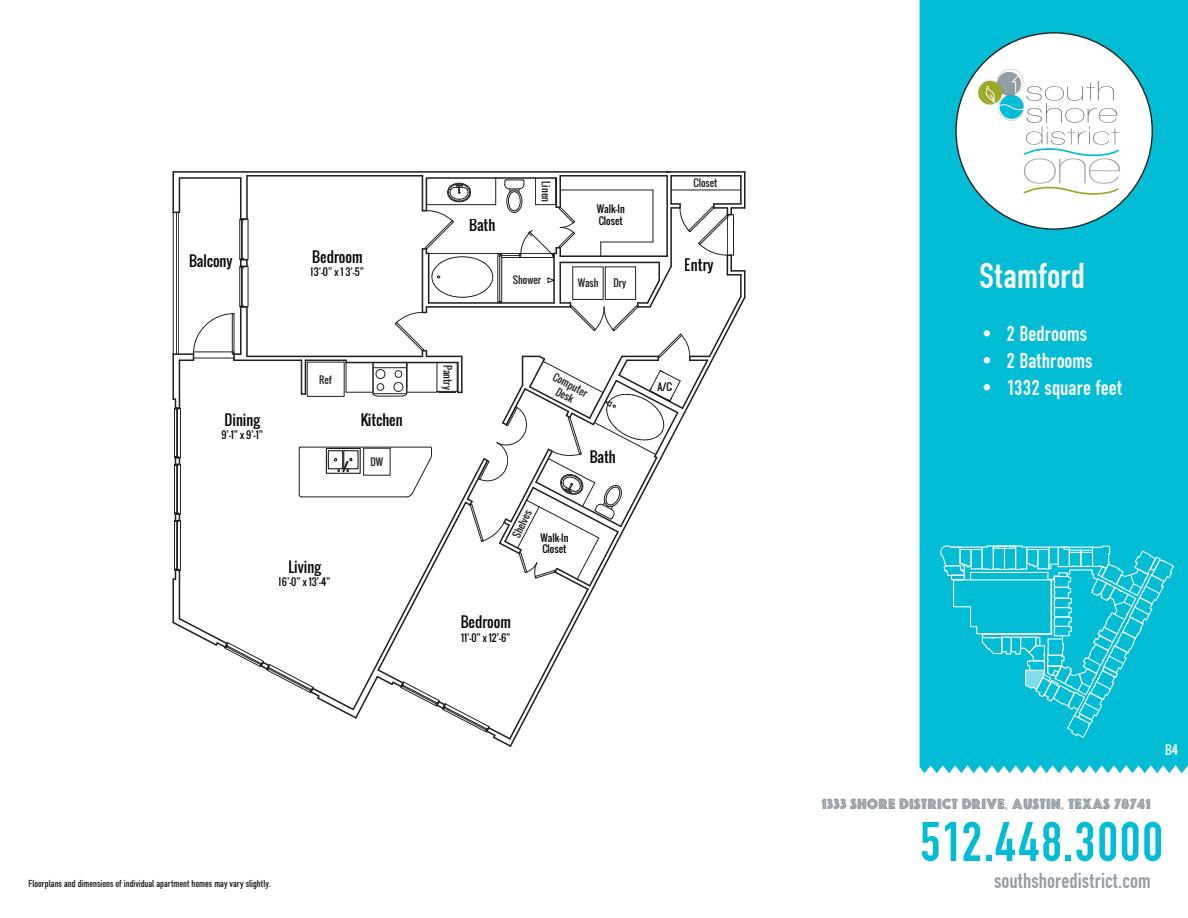
<style>
.page{position:relative;width:1188px;height:918px;background:#fff}
.page>*{position:absolute;margin:0;border:0;box-sizing:border-box;transform-origin:0 0}
.t1{font:58.5px "Fette Eng D";color:#00bdd5}
.t2{font:37.5px "Fette Eng D";letter-spacing:.005em;color:#fff}
.t3{font:22.5px "Fette Eng D";color:#fff}
.t4{font:22.5px "Fette Eng D";color:#939ca2}
.t5{font:14.7px "Cg Phosphor";color:#939ca2}
.t6{font:14.25px "Oswald";color:#050504}
.t7{font:12px "Oswald";color:#fff}
.t8{font:10.5px "Fette Eng D";color:#231f20}
.t9{font:9.75px/11.7px "Oswald";color:#050504}
.t10{font:9.75px/11.7px "Oswald";color:#231f20;text-align:center}
</style>
<div class="page">
<hr style="left:744px;top:172px;width:2px;height:36px;background:#231f20">
<hr style="left:671px;top:175px;width:70px;height:2px;background:#231f20">
<hr style="left:740px;top:176px;width:2px;height:28px;background:#231f20">
<hr style="left:173px;top:171px;width:497px;height:2px;background:#231f20">
<hr style="left:247px;top:175px;width:175px;height:2px;background:#231f20">
<hr style="left:246px;top:176px;width:2px;height:43px;background:#231f20">
<hr style="left:172px;top:172px;width:2px;height:40px;background:#231f20">
<hr style="left:667px;top:171px;width:78px;height:2px;background:#231f20">
<hr style="left:744px;top:271px;width:2px;height:26px;background:#231f20">
<hr style="left:422px;top:176px;width:1px;height:35px;background:#231f20">
<hr style="left:560px;top:175px;width:107px;height:2px;background:#231f20">
<hr style="left:559px;top:176px;width:2px;height:31px;background:#231f20">
<hr style="left:670px;top:176px;width:2px;height:28px;background:#231f20">
<hr style="left:666px;top:176px;width:2px;height:80px;background:#231f20">
<svg style="left:172px;top:177px;width:573px;height:570px"></svg>
<div style="left:920px;top:0;width:268px;height:773px;background:#00bdd5"></div>
<div style="left:956px;top:33px;width:196px;height:196px;background:#fff;border-radius:50%"></div>
<svg style="left:939px;top:545px;width:236px;height:194px"></svg>
<svg style="left:978px;top:81px;width:24px;height:24px"></svg>
<svg style="left:981px;top:69px;width:139px;height:127px"></svg>
<p class="t6" style="left:189px;top:250px;width:45px">Balcony</p>
<h3 class="t6" style="left:312px;top:246px;width:52px">Bedroom</h3>
<p class="t9" style="left:311px;top:266px;width:55px">13’-0” x 1 3’-5”</p>
<h3 class="t6" style="left:225px;top:409px;width:37px">Dining</h3>
<p class="t9" style="left:221px;top:429px;width:43px">9’-1” x 9’-1”</p>
<p class="t10" style="left:319px;top:374px;width:14px">Ref</p>
<h3 class="t6" style="left:360px;top:409px;width:44px">Kitchen</h3>
<p class="t10" style="left:370px;top:456px;width:14px">DW</p>
<h3 class="t6" style="left:289px;top:556px;width:34px">Living</h3>
<p class="t9" style="left:279px;top:576px;width:53px">16’-0” x 13’-4”</p>
<h3 class="t6" style="left:469px;top:215px;width:28px">Bath</h3>
<p class="t10" style="left:552px;top:181px;width:22px;rotate:90deg">Linen</p>
<p class="t10" style="left:513px;top:274px;width:30px">Shower</p>
<p class="t9" style="left:597px;top:203px;width:29px">Walk-In<br>Closet</p>
<p class="t10" style="left:578px;top:277px;width:22px">Wash</p>
<p class="t10" style="left:614px;top:277px;width:14px">Dry</p>
<p class="t10" style="left:453px;top:365px;width:26px;rotate:90deg">Pantry</p>
<p class="t10" style="left:556px;top:371px;width:39px;rotate:27deg">Computer<br>Desk</p>
<p class="t10" style="left:510px;top:535px;width:31px;rotate:-64deg">Shelves</p>
<p class="t9" style="left:540px;top:532px;width:29px">Walk-In<br>Closet</p>
<h3 class="t6" style="left:589px;top:446px;width:28px">Bath</h3>
<h3 class="t6" style="left:461px;top:611px;width:52px">Bedroom</h3>
<p class="t9" style="left:461px;top:632px;width:51px">11’-0” x 12’-6”</p>
<p class="t10" style="left:693px;top:177px;width:26px">Closet</p>
<h3 class="t6" style="left:685px;top:254px;width:30px">Entry</h3>
<p class="t9" style="left:658px;top:381px;width:16px">A/C</p>
<p class="t8" style="left:29px;top:878px;width:244px">Floorplans and dimensions of individual apartment homes may vary slightly.</p>
<p class="t2" style="left:979px;top:256px;width:107px">Stamford</p>
<p class="t3" style="left:979px;top:322px;width:109px">• 2 Bedrooms</p>
<p class="t3" style="left:979px;top:349px;width:115px">• 2 Bathrooms</p>
<p class="t3" style="left:979px;top:376px;width:144px">• 1332 square feet</p>
<p class="t7" style="left:1165px;top:741px;width:15px">B4</p>
<p class="t5" style="left:821px;top:795px;width:331px">1333 SHORE DISTRICT DRIVE, AUSTIN, TEXAS 78741</p>
<p class="t1" style="left:919px;top:810px;width:246px">512.448.3000</p>
<p class="t4" style="left:994px;top:868px;width:158px">southshoredistrict.com</p>
</div>
